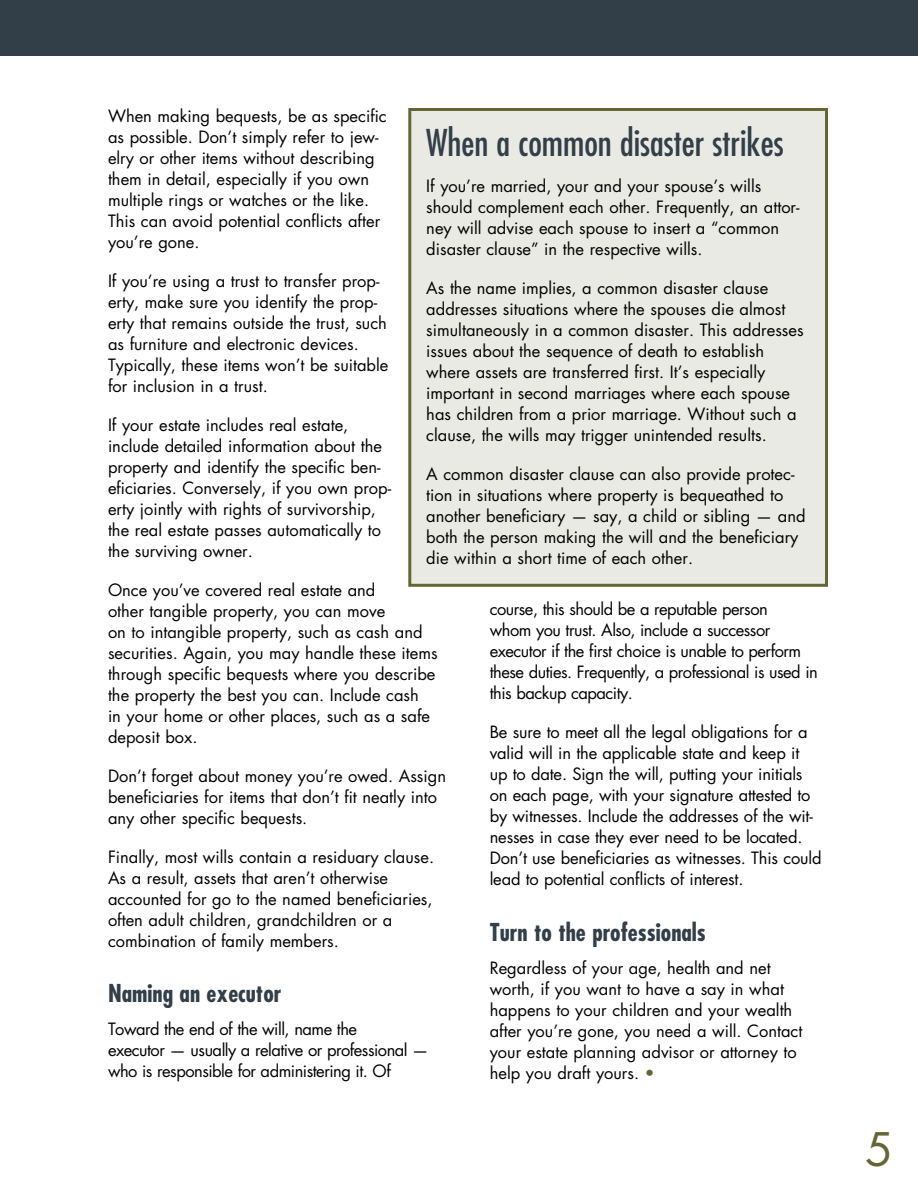
<style>
.page{position:relative;width:918px;height:1188px;background:#fff}
.page>*{position:absolute;margin:0;border:0;box-sizing:border-box;transform-origin:0 0}
.t1{font:45px "Futura Std";color:#656636}
.t2{font:condensed 36px "Futura Std";color:#323e48}
.t3{font:700 condensed 24px "Futura Std";color:#323e48}
.t4{font:16.5px/21px "Futura Std";color:#000}
.t5{font:16.5px/21px "Futura Std";letter-spacing:-.03em;color:#000}
.s1{color:#656636}
</style>
<div class="page">
<div style="left:0;top:0;width:918px;height:55px;background:#323e48"></div>
<div style="left:410px;top:110px;width:416px;height:475px;background:#e9eae3"></div>
<div style="left:408px;top:108px;width:420px;height:479px;border:3px solid #656636"></div>
<p class="t4" style="left:108px;top:105px;width:280px">When making bequests, be as specific as possible. Don’t simply refer to jew&shy;elry or other items without describing them in detail, especially if you own multiple rings or watches or the like.<br>This can avoid potential conflicts after you’re gone.</p>
<p class="t4" style="left:108px;top:270px;width:282px">If you’re using a trust to transfer prop&shy;erty, make sure you identify the prop&shy;erty that remains outside the trust, such as furniture and electronic devices.<br>Typically, these items won’t be suitable for inclusion in a trust.</p>
<p class="t4" style="left:108px;top:414px;width:285px">If your estate includes real estate, include detailed information about the property and identify the specific ben&shy;eficiaries. Conversely, if you own prop&shy;erty jointly with rights of survivorship, the real estate passes automatically to the surviving owner.</p>
<p class="t4" style="left:108px;top:579px;width:331px">Once you’ve covered real estate and<br>other tangible property, you can move<br>on to intangible property, such as cash and securities. Again, you may handle these items through specific bequests where you describe the property the best you can. Include cash<br>in your home or other places, such as a safe deposit box.</p>
<p class="t4" style="left:108px;top:765px;width:340px">Don’t forget about money you’re owed. Assign beneficiaries for items that don’t fit neatly into any other specific bequests.</p>
<p class="t4" style="left:108px;top:846px;width:328px">Finally, most wills contain a residuary clause.<br>As a result, assets that aren’t otherwise accounted for go to the named beneficiaries, often adult children, grandchildren or a combination of family members.</p>
<h3 class="t3" style="left:108px;top:978px;width:175px">Naming an executor</h3>
<p class="t5" style="left:108px;top:1019px;width:322px">Toward the end of the will, name the<br>executor — usually a relative or professional — who is responsible for administering it. Of</p>
<h2 class="t2" style="left:426px;top:121px;width:359px">When a common disaster strikes</h2>
<p class="t4" style="left:426px;top:175px;width:375px">If you’re married, your and your spouse’s wills should complement each other. Frequently, an attor&shy;ney will advise each spouse to insert a “common disaster clause” in the respective wills.</p>
<p class="t4" style="left:426px;top:277px;width:379px">As the name implies, a common disaster clause addresses situations where the spouses die almost simultaneously in a common disaster. This addresses issues about the sequence of death to establish where assets are transferred first. It’s especially important in second marriages where each spouse has children from a prior marriage. Without such a clause, the wills may trigger unintended results.</p>
<p class="t4" style="left:426px;top:463px;width:381px">A common disaster clause can also provide protec&shy;tion in situations where property is bequeathed to another beneficiary — say, a child or sibling — and both the person making the will and the beneficiary die within a short time of each other.</p>
<p class="t5" style="left:490px;top:599px;width:330px">course, this should be a reputable person<br>whom you trust. Also, include a successor executor if the first choice is unable to perform these duties. Frequently, a professional is used in this backup capacity.</p>
<p class="t4" style="left:490px;top:722px;width:333px">Be sure to meet all the legal obligations for a valid will in the applicable state and keep it<br>up to date. Sign the will, putting your initials on each page, with your signature attested to by witnesses. Include the addresses of the wit&shy;nesses in case they ever need to be located.<br>Don’t use beneficiaries as witnesses. This could lead to potential conflicts of interest.</p>
<h3 class="t3" style="left:490px;top:917px;width:218px">Turn to the professionals</h3>
<p class="t4" style="left:490px;top:958px;width:314px">Regardless of your age, health and net worth, if you want to have a say in what happens to your children and your wealth after you’re gone, you need a will. Contact your estate planning advisor or attorney to help you draft yours. <span class="s1">•</span></p>
<h1 class="t1" style="left:865px;top:1120px;width:29px">5</h1>
</div>
